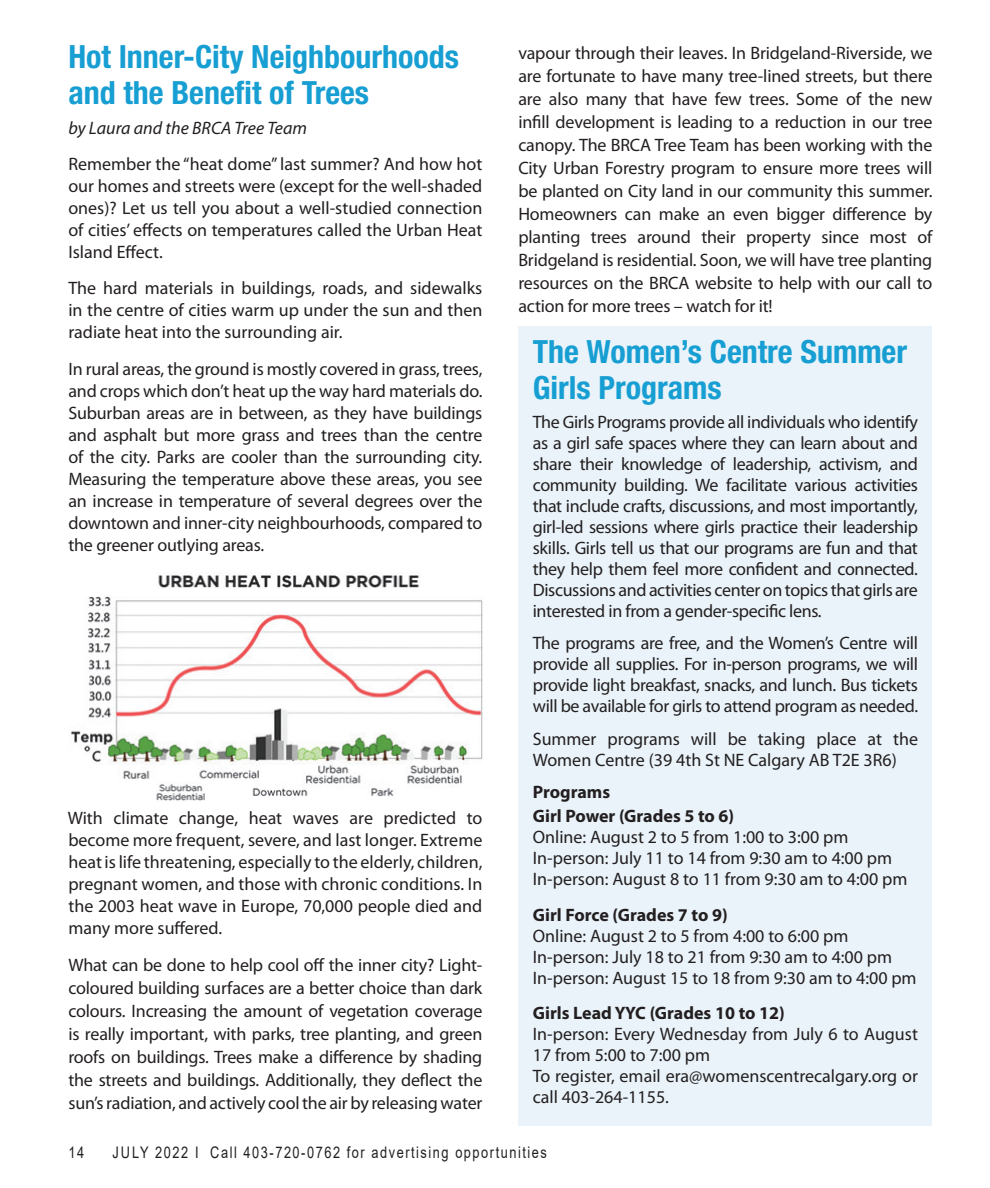
<style>
.page{position:relative;width:990px;height:1188px;background:#fff}
.page>*{position:absolute;margin:0;border:0;box-sizing:border-box;transform-origin:0 0}
.In_Around_title{font:700 condensed 32px/36px "Helvetica Neue LT Std";color:#179ed2}
.Body_text{font:18px/22px "Myriad Pro";color:#231f20;text-align:justify}
.Body_text-2{font:700 18px "Myriad Pro";color:#231f20}
.Body_text-3{font:italic 18px "Myriad Pro";color:#231f20}
.Subhead{font:700 18px "Myriad Pro";color:#231f20}
.t1{font:16px "Arial";letter-spacing:.12em;color:#231f20;scale:.8 1}
</style>
<div class="page">
<img style="left:71px;top:573px;width:411px;height:228px">
<div style="left:518px;top:326px;width:414px;height:800px;background:#e9f3f9"></div>
<p class="In_Around_title" style="left:68px;top:39px;width:392px">Hot Inner-City Neighbourhoods and the Benefit of Trees</p>
<p class="Body_text-3" style="left:68px;top:116px;width:240px">by Laura and the BRCA Tree Team</p>
<p class="Body_text" style="left:68px;top:153px;width:416px">Remember the “heat dome” last summer? And how hot our homes and streets were (except for the well-shaded ones)? Let us tell you about a well-studied connection of cities’ effects on temperatures called the Urban Heat Island Effect.</p>
<p class="Body_text" style="left:68px;top:277px;width:416px">The hard materials in buildings, roads, and sidewalks in the centre of cities warm up under the sun and then radiate heat into the surrounding air.</p>
<p class="Body_text" style="left:68px;top:357px;width:416px">In rural areas, the ground is mostly covered in grass, trees, and crops which don’t heat up the way hard materials do.<br>Suburban areas are in between, as they have buildings and asphalt but more grass and trees than the centre of the city. Parks are cooler than the surrounding city.<br>Measuring the temperature above these areas, you see an increase in temperature of several degrees over the downtown and inner-city neighbourhoods, compared to the greener outlying areas.</p>
<p class="Body_text" style="left:68px;top:807px;width:416px">With climate change, heat waves are predicted to become more frequent, severe, and last longer. Extreme heat is life threatening, especially to the elderly, children, pregnant women, and those with chronic conditions. In the 2003 heat wave in Europe, 70,000 people died and many more suffered.</p>
<p class="Body_text" style="left:68px;top:954px;width:416px;line-height:23px">What can be done to help cool off the inner city? Light&shy;coloured building surfaces are a better choice than dark colours. Increasing the amount of vegetation coverage is really important, with parks, tree planting, and green roofs on buildings. Trees make a difference by shading the streets and buildings. Additionally, they deflect the sun’s radiation, and actively cool the air by releasing water</p>
<p class="Body_text" style="left:518px;top:41px;width:416px;line-height:23px">vapour through their leaves. In Bridgeland-Riverside, we are fortunate to have many tree-lined streets, but there are also many that have few trees. Some of the new infill development is leading to a reduction in our tree canopy. The BRCA Tree Team has been working with the City Urban Forestry program to ensure more trees will be planted on City land in our community this summer.<br>Homeowners can make an even bigger difference by planting trees around their property since most of Bridgeland is residential. Soon, we will have tree planting resources on the BRCA website to help with our call to action for more trees – watch for it!</p>
<p class="In_Around_title" style="left:533px;top:334px;width:376px">The Women’s Centre Summer<br>Girls Programs</p>
<p class="Body_text" style="left:533px;top:411px;width:387px;line-height:21px">The Girls Programs provide all individuals who identify as a girl safe spaces where they can learn about and share their knowledge of leadership, activism, and community building. We facilitate various activities that include crafts, discussions, and most importantly, girl-led sessions where girls practice their leadership skills. Girls tell us that our programs are fun and that they help them feel more confident and connected.<br>Discussions and activities center on topics that girls are interested in from a gender-specific lens.</p>
<p class="Body_text" style="left:533px;top:632px;width:387px;line-height:21px">The programs are free, and the Women’s Centre will provide all supplies. For in-person programs, we will provide light breakfast, snacks, and lunch. Bus tickets will be available for girls to attend program as needed.</p>
<p class="Body_text" style="left:533px;top:728px;width:387px;line-height:21px">Summer programs will be taking place at the<br>Women Centre (39 4th St NE Calgary AB T2E 3R6)</p>
<p class="Subhead" style="left:533px;top:780px;width:79px">Programs</p>
<p class="Body_text-2" style="left:533px;top:804px;width:203px">Girl Power (Grades 5 to 6)</p>
<p class="Body_text" style="left:533px;top:826px;width:317px">Online: August 2 to 5 from 1:00 to 3:00 pm</p>
<p class="Body_text" style="left:533px;top:847px;width:361px">In-person: July 11 to 14 from 9:30 am to 4:00 pm</p>
<p class="Body_text" style="left:533px;top:868px;width:376px">In-person: August 8 to 11 from 9:30 am to 4:00 pm</p>
<p class="Body_text-2" style="left:533px;top:903px;width:196px">Girl Force (Grades 7 to 9)</p>
<p class="Body_text" style="left:533px;top:924px;width:317px">Online: August 2 to 5 from 4:00 to 6:00 pm</p>
<p class="Body_text" style="left:533px;top:945px;width:361px">In-person: July 18 to 21 from 9:30 am to 4:00 pm</p>
<p class="Body_text" style="left:533px;top:966px;width:385px">In-person: August 15 to 18 from 9:30 am to 4:00 pm</p>
<p class="Body_text-2" style="left:533px;top:1001px;width:254px">Girls Lead YYC (Grades 10 to 12)</p>
<p class="Body_text" style="left:533px;top:1023px;width:387px;line-height:21px">In-person: Every Wednesday from July 6 to August<br>17 from 5:00 to 7:00 pm</p>
<p class="Body_text" style="left:533px;top:1065px;width:387px;line-height:21px">To register, email era@womenscentrecalgary.org or call 403-264-1155.</p>
<p class="t1" style="left:68px;top:1141px;width:21px">14</p>
<p class="t1" style="left:112px;top:1141px;width:545px">JULY 2022 I Call 403-720-0762 for advertising opportunities</p>
</div>
